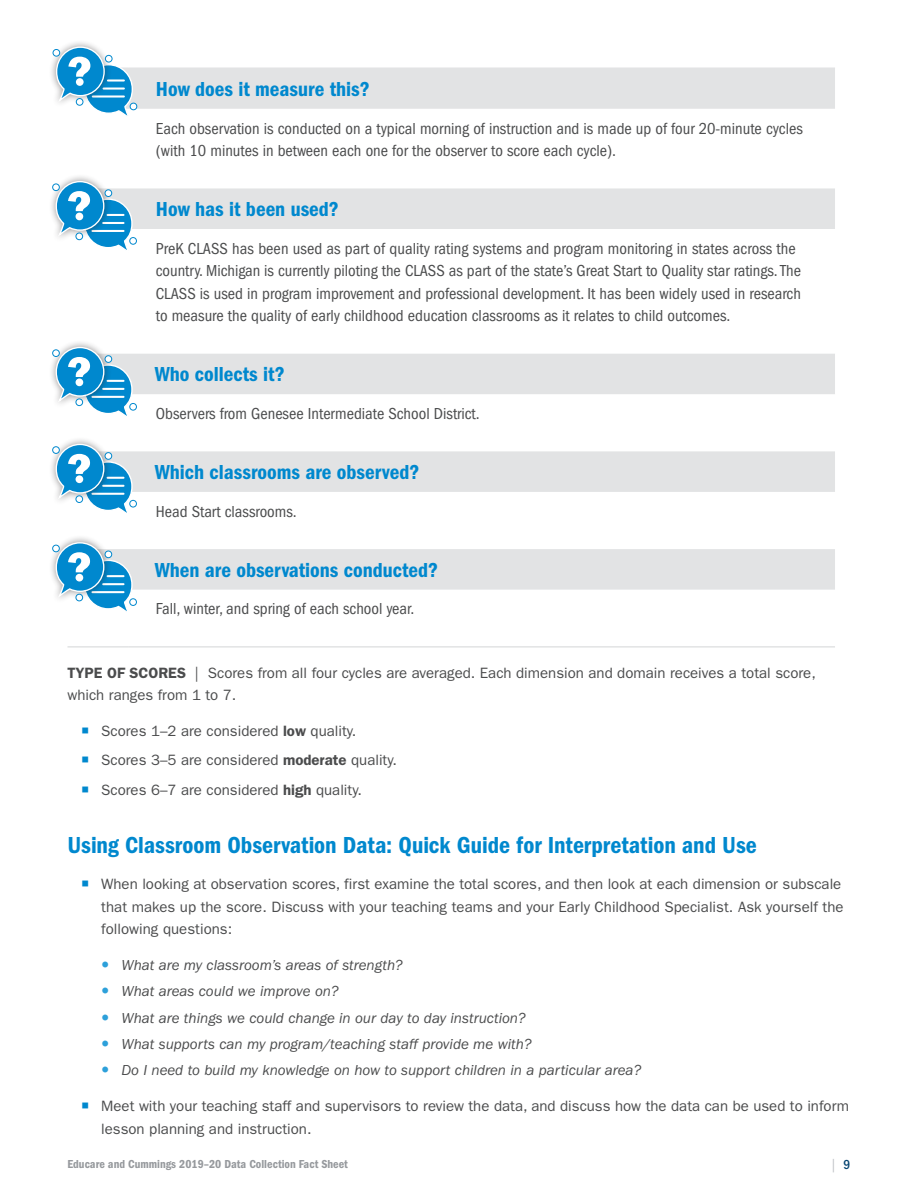
<style>
.page{position:relative;width:918px;height:1188px;background:#fff}
.page>*{position:absolute;margin:0;border:0;box-sizing:border-box;transform-origin:0 0}
.t1{font:24px "ITC Franklin Gothic Std Dm Cd";letter-spacing:-.005em;color:#0088ce}
.Q_Q--Q{font:21px "ITC Franklin Gothic Std Dm Cd";color:#0088ce}
.Q_A--A{font:condensed 16.5px/22.5px "ITC Franklin Gothic Std";color:#4b4c4d}
.Paragraph{font:15px/22.5px "ITC Franklin Gothic Std";color:#4b4c4d}
.t2{font:italic 15px "ITC Franklin Gothic Std";color:#4b4c4d}
.t3{font:13.5px "ITC Franklin Gothic Std Bk X Cp";color:#babdc2}
.t4{font:12px "ITC Franklin Gothic Std Dm Cd";color:#96999d}
.s1{font-weight:600}
.s2{font-family:"ITC Franklin Gothic Std";font-weight:500;font-stretch:condensed;color:#084673}
</style>
<div class="page">
<svg style="left:133px;top:69px;width:702px;height:521px"></svg>
<hr style="left:129px;top:68px;width:706px;height:1px;background:#e2e3e4">
<hr style="left:68px;top:646px;width:61px;height:2px;background:#e2e3e4">
<hr style="left:129px;top:646px;width:706px;height:2px;background:#e2e3e4">
<div style="left:49px;top:39px;width:63px;height:69px;background:#231f20;opacity:.5"></div>
<div style="left:53px;top:49px;width:7px;height:8px;border:1px solid #0088ce;border-radius:50%"></div>
<div style="left:130px;top:103px;width:7px;height:7px;background:#fff;border-radius:50%"></div>
<div style="left:130px;top:103px;width:7px;height:7px;border:1px solid #0088ce;border-radius:50%"></div>
<svg style="left:55px;top:46px;width:79px;height:76px"></svg>
<svg style="left:75px;top:77px;width:10px;height:10px"></svg>
<div style="left:76px;top:78px;width:8px;height:8px;background:#fff;border-radius:50%"></div>
<div style="left:48px;top:174px;width:64px;height:69px;background:#231f20;opacity:.5"></div>
<div style="left:53px;top:184px;width:6px;height:7px;background:#fff;border-radius:50%"></div>
<div style="left:52px;top:184px;width:8px;height:7px;border:1px solid #0088ce;border-radius:50%"></div>
<div style="left:129px;top:237px;width:8px;height:8px;border:1px solid #0088ce;border-radius:50%"></div>
<svg style="left:55px;top:180px;width:81px;height:76px"></svg>
<svg style="left:75px;top:212px;width:9px;height:10px"></svg>
<div style="left:76px;top:213px;width:7px;height:7px;background:#fff;border-radius:50%"></div>
<div style="left:48px;top:340px;width:64px;height:69px;background:#231f20;opacity:.5"></div>
<div style="left:53px;top:350px;width:6px;height:7px;background:#fff;border-radius:50%"></div>
<div style="left:52px;top:349px;width:8px;height:8px;border:1px solid #0088ce;border-radius:50%"></div>
<div style="left:130px;top:403px;width:6px;height:7px;background:#fff;border-radius:50%"></div>
<div style="left:129px;top:403px;width:8px;height:7px;border:1px solid #0088ce;border-radius:50%"></div>
<svg style="left:55px;top:346px;width:78px;height:70px"></svg>
<svg style="left:75px;top:378px;width:9px;height:9px"></svg>
<div style="left:76px;top:379px;width:7px;height:7px;background:#fff;border-radius:50%"></div>
<div style="left:48px;top:436px;width:64px;height:70px;background:#231f20;opacity:.5"></div>
<div style="left:52px;top:446px;width:8px;height:8px;border:1px solid #0088ce;border-radius:50%"></div>
<div style="left:130px;top:500px;width:6px;height:7px;background:#fff;border-radius:50%"></div>
<div style="left:129px;top:500px;width:8px;height:7px;border:1px solid #0088ce;border-radius:50%"></div>
<svg style="left:53px;top:443px;width:80px;height:70px"></svg>
<svg style="left:75px;top:474px;width:9px;height:10px"></svg>
<div style="left:76px;top:475px;width:7px;height:8px;background:#fff;border-radius:50%"></div>
<div style="left:48px;top:535px;width:64px;height:69px;background:#231f20;opacity:.5"></div>
<div style="left:53px;top:545px;width:6px;height:7px;background:#fff;border-radius:50%"></div>
<div style="left:52px;top:545px;width:8px;height:7px;border:1px solid #0088ce;border-radius:50%"></div>
<div style="left:129px;top:598px;width:8px;height:8px;border:1px solid #0088ce;border-radius:50%"></div>
<svg style="left:55px;top:541px;width:81px;height:71px"></svg>
<svg style="left:75px;top:573px;width:9px;height:10px"></svg>
<div style="left:76px;top:574px;width:7px;height:8px;background:#fff;border-radius:50%"></div>
<p class="Q_Q--Q" style="left:156px;top:77px;width:215px">How does it measure this?</p>
<p class="Q_A--A" style="left:156px;top:117px;width:648px">Each observation is conducted on a typical morning of instruction and is made up of four 20-minute cycles (with 10 minutes in between each one for the observer to score each cycle).</p>
<p class="Q_Q--Q" style="left:156px;top:197px;width:185px">How has it been used?</p>
<p class="Q_A--A" style="left:156px;top:237px;width:647px">PreK CLASS has been used as part of quality rating systems and program monitoring in states across the country. Michigan is currently piloting the CLASS as part of the state’s Great Start to Quality star ratings. The CLASS is used in program improvement and professional development. It has been widely used in research to measure the quality of early childhood education classrooms as it relates to child outcomes.</p>
<p class="Q_Q--Q" style="left:155px;top:362px;width:131px">Who collects it?</p>
<p class="Q_A--A" style="left:156px;top:402px;width:325px">Observers from Genesee Intermediate School District.</p>
<p class="Q_Q--Q" style="left:155px;top:460px;width:266px">Which classrooms are observed?</p>
<p class="Q_A--A" style="left:156px;top:500px;width:142px">Head Start classrooms.</p>
<p class="Q_Q--Q" style="left:155px;top:558px;width:285px">When are observations conducted?</p>
<p class="Q_A--A" style="left:156px;top:598px;width:260px">Fall, winter, and spring of each school year.</p>
<p class="Paragraph" style="left:68px;top:661px;width:750px"><span class="s1">TYPE OF SCORES</span> | Scores from all four cycles are averaged. Each dimension and domain receives a total score, which ranges from 1 to 7.</p>
<p class="Paragraph" style="left:101px;top:720px;width:257px">Scores 1–2 are considered <span class="s1">low</span> quality.</p>
<p class="Paragraph" style="left:101px;top:749px;width:297px">Scores 3–5 are considered <span class="s1">moderate</span> quality.</p>
<p class="Paragraph" style="left:101px;top:778px;width:262px">Scores 6–7 are considered <span class="s1">high</span> quality.</p>
<h2 class="t1" style="left:68px;top:831px;width:691px">Using Classroom Observation Data: Quick Guide for Interpretation and Use</h2>
<p class="Paragraph" style="left:101px;top:873px;width:744px">When looking at observation scores, first examine the total scores, and then look at each dimension or subscale that makes up the score. Discuss with your teaching teams and your Early Childhood Specialist. Ask yourself the following questions:</p>
<p class="t2" style="left:122px;top:957px;width:283px">What are my classroom’s areas of strength?</p>
<p class="t2" style="left:122px;top:983px;width:219px">What areas could we improve on?</p>
<p class="t2" style="left:122px;top:1009px;width:406px">What are things we could change in our day to day instruction?</p>
<p class="t2" style="left:122px;top:1036px;width:412px">What supports can my program/teaching staff provide me with?</p>
<p class="t2" style="left:122px;top:1062px;width:521px">Do I need to build my knowledge on how to support children in a particular area?</p>
<p class="Paragraph" style="left:101px;top:1095px;width:749px">Meet with your teaching staff and supervisors to review the data, and discuss how the data can be used to inform lesson planning and instruction.</p>
<p class="t4" style="left:68px;top:1157px;width:282px">Educare and Cummings 2019–20 Data Collection Fact Sheet</p>
<p class="t3" style="left:830px;top:1158px;width:22px">| <span class="s2">9</span></p>
</div>
